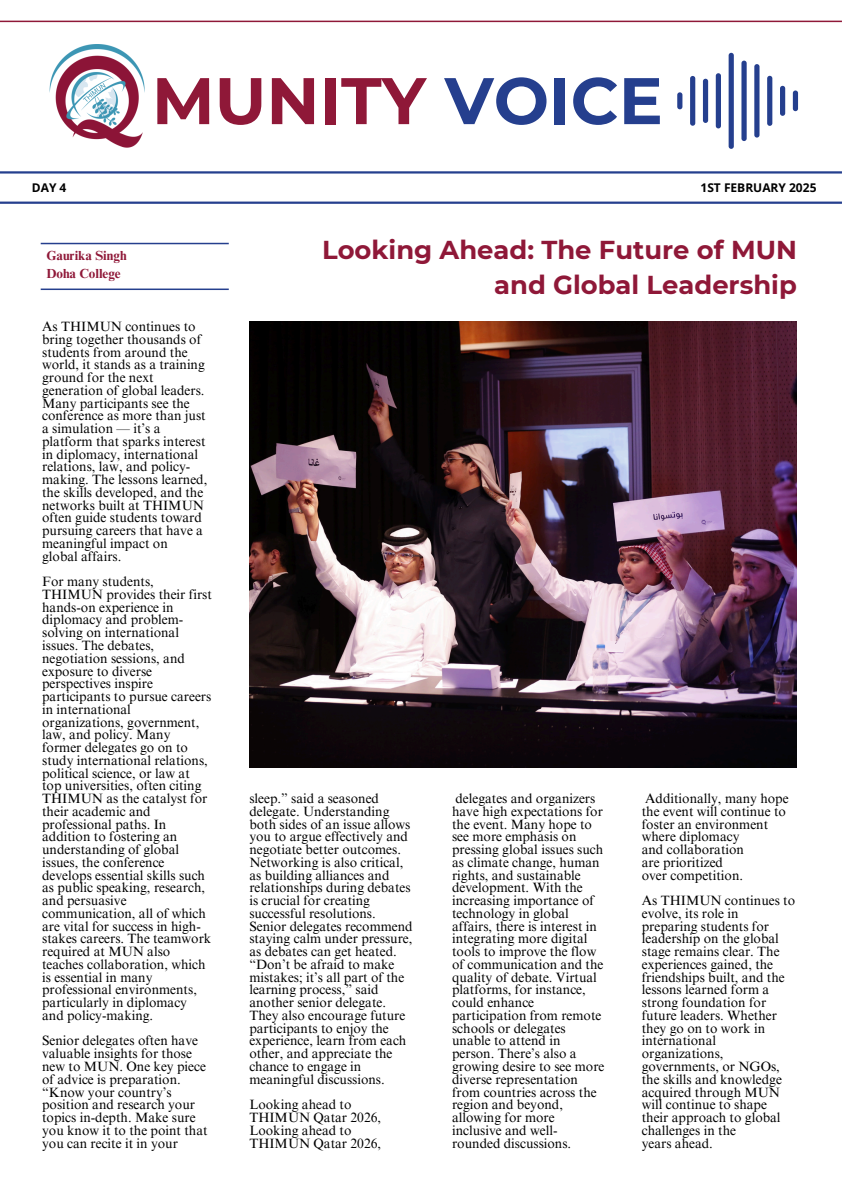
<style>
.page{position:relative;width:842px;height:1191px;background:#fff}
.page>*{position:absolute;margin:0;border:0;box-sizing:border-box;transform-origin:0 0}
.t1{font:700 65.7px "Montserrat";color:#8f1838}
.t2{font:700 25.8px/35.9px "Montserrat";color:#8f1838;text-align:right}
.t3{font:13.5px/12.8px "Times NRMT Pro";color:#000}
.t4{font:700 13.1px/18px "Times NRMT Pro";color:#8f1838}
.t5{font:700 12px "Open Sans";color:#000}
.s1{color:#253f8e}
</style>
<div class="page">
<hr style="left:0;top:21px;width:842px;height:1px;background:#8f1838">
<hr style="left:0;top:171px;width:842px;height:2px;background:#253f8e">
<img style="left:49px;top:44px;width:96px;height:104px">
<hr style="left:0;top:201px;width:842px;height:3px;background:#253f8e">
<div style="left:677px;top:92px;width:5px;height:17px;background:#253f8e;border-radius:3px"></div>
<div style="left:690px;top:76px;width:5px;height:50px;background:#253f8e;border-radius:3px"></div>
<div style="left:703px;top:79px;width:5px;height:44px;background:#253f8e;border-radius:3px"></div>
<div style="left:716px;top:73px;width:5px;height:55px;background:#253f8e;border-radius:3px"></div>
<div style="left:729px;top:53px;width:5px;height:96px;background:#253f8e;border-radius:3px"></div>
<div style="left:741px;top:61px;width:6px;height:80px;background:#253f8e;border-radius:3px"></div>
<div style="left:754px;top:64px;width:5px;height:73px;background:#253f8e;border-radius:3px"></div>
<div style="left:767px;top:76px;width:5px;height:50px;background:#253f8e;border-radius:3px"></div>
<div style="left:780px;top:86px;width:5px;height:30px;background:#253f8e;border-radius:3px"></div>
<div style="left:793px;top:90px;width:5px;height:21px;background:#253f8e;border-radius:3px"></div>
<hr style="left:41px;top:243px;width:188px;height:1px;background:#253f8e">
<hr style="left:41px;top:288px;width:188px;height:2px;background:#253f8e">
<img style="left:249px;top:321px;width:548px;height:446px">
<p class="t1" style="left:152px;top:60px;width:512px">MUNITY <span class="s1">VOICE</span></p>
<h4 class="t5" style="left:32px;top:179px;width:36px">DAY 4</h4>
<p class="t5" style="left:700px;top:179px;width:118px">1ST FEBRUARY 2025</p>
<h4 class="t4" style="left:46px;top:248px;width:82px">Gaurika Singh<br>Doha College</h4>
<p class="t3" style="left:42px;top:321px;width:167px">As THIMUN continues to bring together thousands of students from around the world, it stands as a training ground for the next generation of global leaders.<br>Many participants see the conference as more than just a simulation — it’s a platform that sparks interest in diplomacy, international relations, law, and policy&shy;making. The lessons learned, the skills developed, and the networks built at THIMUN often guide students toward pursuing careers that have a meaningful impact on<br>global affairs.</p>
<h1 class="t3" style="left:42px;top:576px;width:171px">For many students,<br>THIMUN provides their first hands-on experience in diplomacy and problem&shy;solving on international issues. The debates, negotiation sessions, and exposure to diverse perspectives inspire participants to pursue careers in international organizations, government, law, and policy. Many former delegates go on to study international relations, political science, or law at top universities, often citing<br>THIMUN as the catalyst for their academic and professional paths. In addition to fostering an understanding of global issues, the conference develops essential skills such as public speaking, research, and persuasive communication, all of which are vital for success in high&shy;stakes careers. The teamwork required at MUN also teaches collaboration, which is essential in many professional environments, particularly in diplomacy and policy-making.</h1>
<p class="t3" style="left:42px;top:1035px;width:167px">Senior delegates often have valuable insights for those new to MUN. One key piece of advice is preparation. “Know your country’s position and research your topics in-depth. Make sure you know it to the point that you can recite it in your</p>
<p class="t2" style="left:322px;top:231px;width:476px">Looking Ahead: The Future of MUN and Global Leadership</p>
<p class="t3" style="left:249px;top:793px;width:165px">sleep.” said a seasoned delegate. Understanding both sides of an issue allows you to argue effectively and negotiate better outcomes.<br>Networking is also critical, as building alliances and relationships during debates is crucial for creating successful resolutions.<br>Senior delegates recommend staying calm under pressure, as debates can get heated. “Don’t be afraid to make mistakes; it’s all part of the learning process,” said another senior delegate.<br>They also encourage future participants to enjoy the experience, learn from each other, and appreciate the chance to engage in meaningful discussions.</p>
<p class="t3" style="left:249px;top:1099px;width:133px">Looking ahead to<br>THIMUN Qatar 2026,<br>Looking ahead to<br>THIMUN Qatar 2026,</p>
<p class="t3" style="left:452px;top:793px;width:154px">delegates and organizers have high expectations for the event. Many hope to see more emphasis on pressing global issues such as climate change, human rights, and sustainable development. With the increasing importance of technology in global affairs, there is interest in integrating more digital tools to improve the flow of communication and the quality of debate. Virtual platforms, for instance, could enhance participation from remote schools or delegates unable to attend in person. There’s also a growing desire to see more diverse representation from countries across the region and beyond, allowing for more inclusive and well&shy;rounded discussions.</p>
<h2 class="t3" style="left:642px;top:793px;width:148px">Additionally, many hope the event will continue to foster an environment where diplomacy<br>and collaboration<br>are prioritized</h2>
<p class="t3" style="left:642px;top:863px;width:155px;line-height:25.5px">over competition.<br>As THIMUN continues to</p>
<p class="t3" style="left:642px;top:908px;width:145px">evolve, its role in preparing students for leadership on the global stage remains clear. The experiences gained, the friendships built, and the lessons learned form a strong foundation for</p>
<h3 class="t3" style="left:642px;top:1010px;width:142px">future leaders. Whether they go on to work in international organizations, governments, or NGOs, the skills and knowledge acquired through MUN will continue to shape their approach to global challenges in the<br>years ahead.</h3>
</div>
